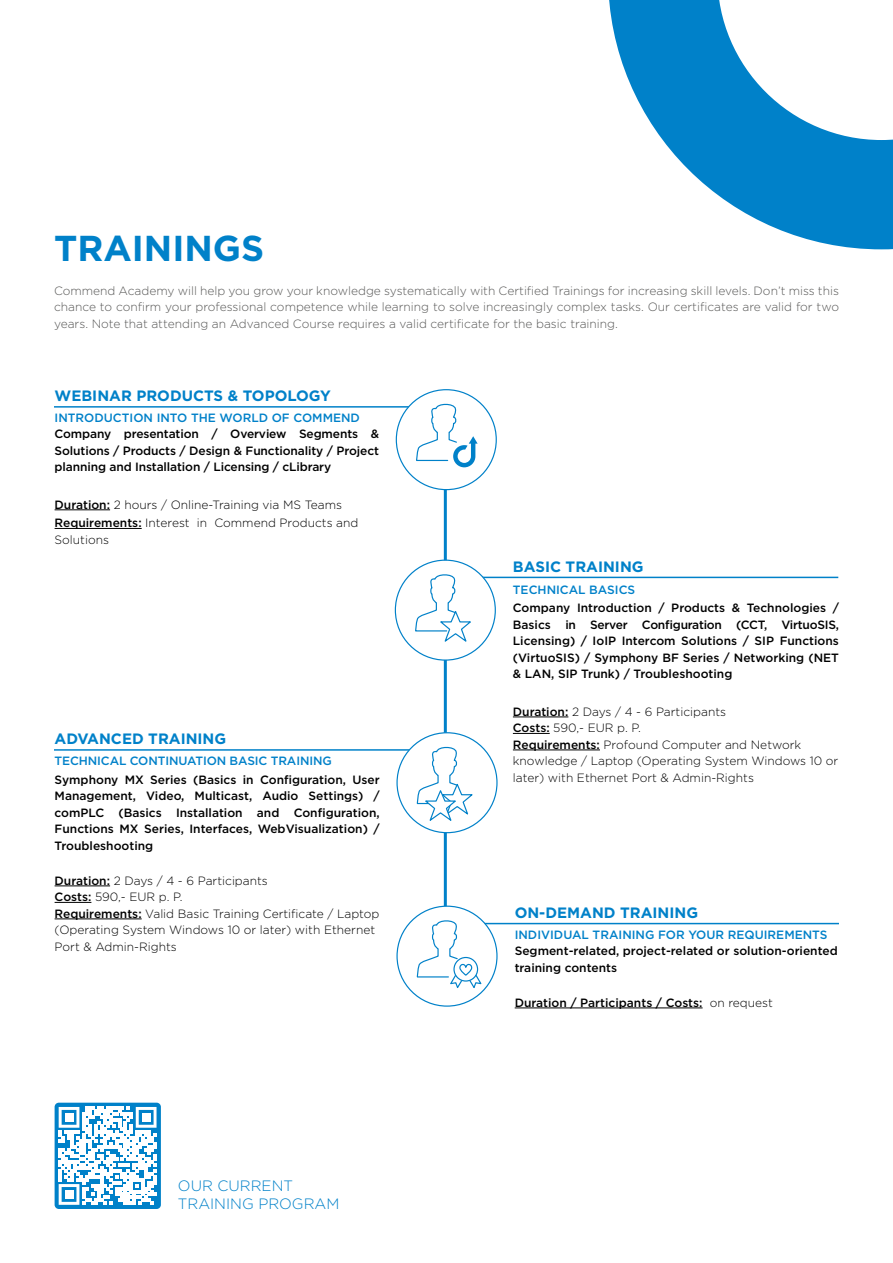
<style>
.page{position:relative;width:893px;height:1263px;background:#fff}
.page>*{position:absolute;margin:0;border:0;box-sizing:border-box;transform-origin:0 0}
.t1{font:700 36px "Gotham";color:#0081c9}
.t2{font:700 15px "Gotham";color:#0081c9}
.t3{font:300 15px/18px "Gotham";color:#0081c9}
.t4{font:500 12px/16.5px "Gotham";color:#000;text-align:justify}
.t5{font:300 12px/16.5px "Gotham";color:#000}
.t6{font:300 12px/16.5px "Gotham";color:#575756;text-align:justify}
.t7{font:500 12px "Gotham";color:#0081c9}
.s1{font-weight:500}
.s2{font-weight:300}
</style>
<div class="page">
<svg style="left:609px;top:0;width:284px;height:249px;fill:#0081c9"></svg>
<hr style="left:444px;top:395px;width:3px;height:586px;background:#0081c9">
<hr style="left:54px;top:406px;width:424px;height:2px;background:#0081c9">
<svg style="left:396px;top:389px;width:101px;height:101px"></svg>
<hr style="left:423px;top:577px;width:415px;height:1px;background:#0081c9">
<svg style="left:395px;top:560px;width:101px;height:101px"></svg>
<hr style="left:54px;top:749px;width:393px;height:2px;background:#0081c9">
<svg style="left:396px;top:732px;width:102px;height:101px"></svg>
<hr style="left:437px;top:923px;width:402px;height:1px;background:#0081c9">
<svg style="left:396px;top:906px;width:102px;height:101px"></svg>
<div style="left:55px;top:1103px;width:106px;height:106px;background:#0081c9;border-radius:4px"></div>
<svg style="left:59px;top:1107px;width:98px;height:98px"></svg>
<div style="left:65px;top:1113px;width:8px;height:9px;background:#fff"></div>
<div style="left:142px;top:1113px;width:9px;height:9px;background:#fff"></div>
<div style="left:65px;top:1190px;width:8px;height:9px;background:#fff"></div>
<hr style="left:55px;top:509px;width:55px;height:1px;background:#000">
<hr style="left:55px;top:528px;width:87px;height:1px;background:#000">
<hr style="left:513px;top:717px;width:55px;height:1px;background:#000">
<hr style="left:513px;top:733px;width:37px;height:1px;background:#000">
<hr style="left:513px;top:750px;width:87px;height:1px;background:#000">
<hr style="left:55px;top:885px;width:55px;height:1px;background:#000">
<hr style="left:55px;top:902px;width:36px;height:1px;background:#000">
<hr style="left:55px;top:918px;width:87px;height:1px;background:#000">
<hr style="left:515px;top:1007px;width:188px;height:1px;background:#000">
<h1 class="t1" style="left:54px;top:224px;width:212px">TRAININGS</h1>
<p class="t6" style="left:54px;top:282px;width:786px">Commend Academy will help you grow your knowledge systematically with Certified Trainings for increasing skill levels. Don’t miss this chance to confirm your professional competence while learning to solve increasingly complex tasks. Our certificates are valid for two years. Note that attending an Advanced Course requires a valid certificate for the basic training.</p>
<p class="t2" style="left:55px;top:386px;width:278px">WEBINAR PRODUCTS &amp; TOPOLOGY</p>
<p class="t7" style="left:55px;top:410px;width:307px">INTRODUCTION INTO THE WORLD OF COMMEND</p>
<p class="t4" style="left:55px;top:426px;width:326px">Company presentation / Overview Segments &amp; Solutions / Products / Design &amp; Functionality / Project planning and Installation / Licensing / cLibrary</p>
<p class="t5" style="left:55px;top:495px;width:305px;line-height:18.6px"><span class="s1">Duration:</span> 2 hours / Online-Training via MS Teams<br><span class="s1">Requirements:</span> Interest in Commend Products and</p>
<p class="t5" style="left:55px;top:531px;width:56px">Solutions</p>
<p class="t2" style="left:55px;top:729px;width:173px">ADVANCED TRAINING</p>
<p class="t7" style="left:55px;top:753px;width:279px">TECHNICAL CONTINUATION BASIC TRAINING</p>
<p class="t4" style="left:55px;top:771px;width:327px">Symphony MX Series (Basics in Configuration, User Management, Video, Multicast, Audio Settings) / comPLC (Basics Installation and Configuration, Functions MX Series, Interfaces, WebVisualization) / Troubleshooting</p>
<p class="t5" style="left:55px;top:872px;width:326px"><span class="s1">Duration:</span> 2 Days / 4 - 6 Participants<br><span class="s1">Costs:</span> 590,- EUR p. P.<br><span class="s1">Requirements:</span> Valid Basic Training Certificate / Laptop (Operating System Windows 10 or later) with Ethernet Port &amp; Admin-Rights</p>
<p class="t3" style="left:178px;top:1176px;width:163px">OUR CURRENT<br>TRAINING PROGRAM</p>
<p class="t2" style="left:513px;top:556px;width:132px">BASIC TRAINING</p>
<p class="t7" style="left:513px;top:582px;width:124px">TECHNICAL BASICS</p>
<p class="t4" style="left:513px;top:600px;width:328px">Company Introduction / Products &amp; Technologies / Basics in Server Configuration (CCT, VirtuoSIS, Licensing) / IoIP Intercom Solutions / SIP Functions (VirtuoSIS) / Symphony BF Series / Networking (NET &amp; LAN, SIP Trunk) / Troubleshooting</p>
<p class="t5" style="left:513px;top:703px;width:327px"><span class="s1">Duration:</span> 2 Days / 4 - 6 Participants<br><span class="s1">Costs:</span> 590,- EUR p. P.<br><span class="s1">Requirements:</span> Profound Computer and Network knowledge / Laptop (Operating System Windows 10 or later) with Ethernet Port &amp; Admin-Rights</p>
<p class="t2" style="left:515px;top:902px;width:185px">ON-DEMAND TRAINING</p>
<p class="t7" style="left:515px;top:926px;width:314px">INDIVIDUAL TRAINING FOR YOUR REQUIREMENTS</p>
<p class="t4" style="left:515px;top:942px;width:325px">Segment-related, project-related or solution-oriented training contents</p>
<p class="t4" style="left:515px;top:994px;width:260px">Duration / Participants / Costs: <span class="s2">on request</span></p>
</div>
